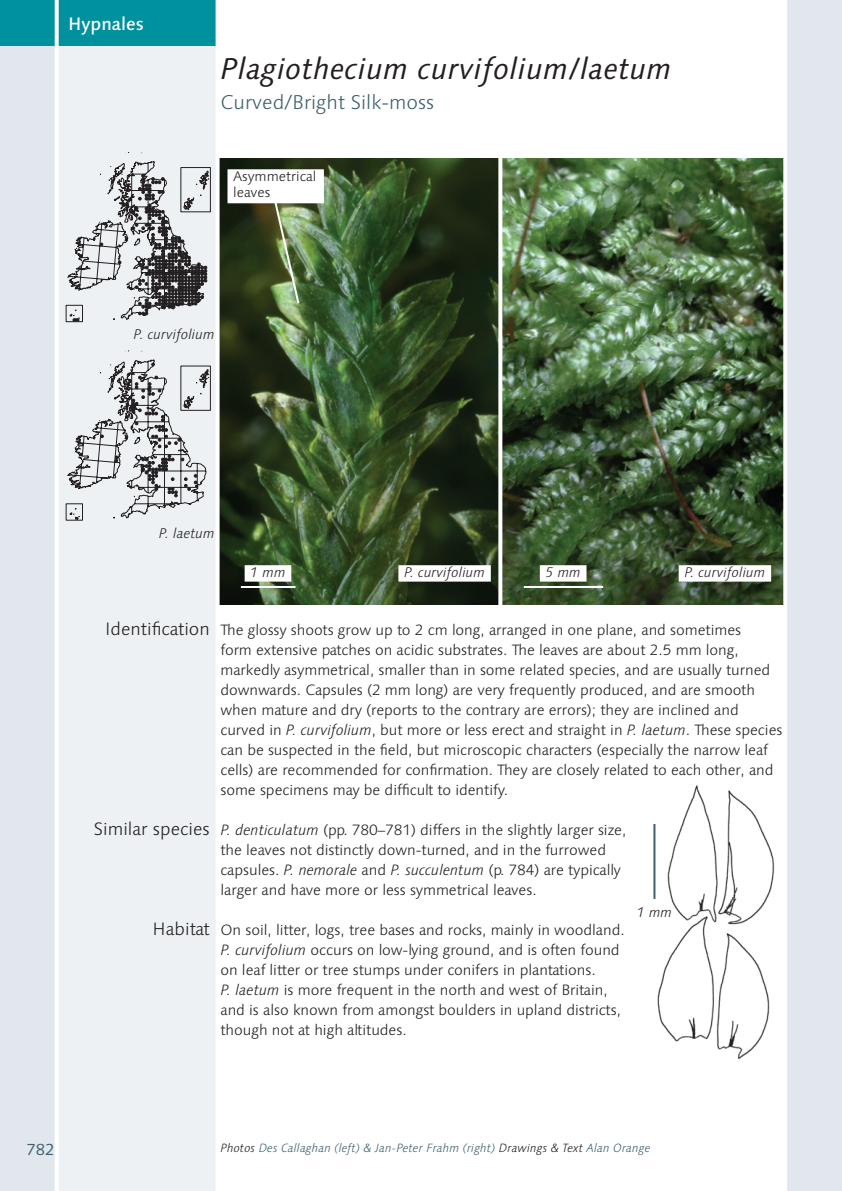
<style>
.page{position:relative;width:842px;height:1191px;background:#fff}
.page>*{position:absolute;margin:0;border:0;box-sizing:border-box;transform-origin:0 0}
.Title_1_Moss_Species{font:italic 30px "Linotype Syntax";letter-spacing:.01em;color:#231f20}
.Title_3_Moss_English{font:300 20px "Linotype Syntax";color:#3f5f6e}
.Text_Subheads_Right{font:300 18px "Linotype Syntax";color:#231f20}
.Title_4_Order_Name{font:500 18px "Linotype Syntax";color:#fff}
.t1{font:16px "Linotype Syntax";color:#3f5f6e}
.Text_Body{font:300 15px/20px "Linotype Syntax";letter-spacing:-.005em;color:#231f20}
.Photo_Scale_Bar_With{font:italic 300 14px "Linotype Syntax";color:#231f20}
.Drawing_Scale_Bar{font:italic 300 14px "Linotype Syntax";color:#231f20}
.Photo_Annotation_Wit{font:300 14px/16px "Linotype Syntax";color:#231f20}
.Photo_Annotation_Wit-2{font:italic 300 14px "Linotype Syntax";color:#231f20}
.Text_Credits{font:italic 300 12px "Linotype Syntax";color:#3f5f6e}
.s1{font-style:normal}
.s2{font-style:italic}
.s3{color:#231f20}
</style>
<div class="page">
<img style="left:220px;top:159px;width:563px;height:445px">
<hr style="left:241px;top:586px;width:54px;height:2px;background:#fff">
<div style="left:245px;top:565px;width:46px;height:16px;background:#fff"></div>
<div style="left:679px;top:565px;width:92px;height:16px;background:#fff"></div>
<hr style="left:524px;top:586px;width:79px;height:2px;background:#fff">
<div style="left:540px;top:565px;width:46px;height:16px;background:#fff"></div>
<div style="left:398px;top:565px;width:93px;height:16px;background:#fff"></div>
<svg style="left:498px;top:158px;width:4px;height:447px"></svg>
<div style="left:0;top:0;width:218px;height:1191px;background:#edf1f4"></div>
<div style="left:0;top:0;width:57px;height:1191px;background:#e1e7ec"></div>
<div style="left:0;top:0;width:218px;height:45px;background:#00919f"></div>
<hr style="left:55px;top:0;width:4px;height:1191px;background:#fff">
<svg style="left:66px;top:152px;width:144px;height:170px"></svg>
<svg style="left:66px;top:350px;width:144px;height:170px"></svg>
<div style="left:785px;top:0;width:57px;height:1191px;background:#e1e7ec"></div>
<hr style="left:216px;top:0;width:4px;height:1191px;background:#fff">
<hr style="left:783px;top:0;width:4px;height:1191px;background:#fff">
<img style="left:273px;top:203px;width:28px;height:102px">
<div style="left:227px;top:169px;width:97px;height:34px;background:#fff"></div>
<img style="left:657px;top:785px;width:118px;height:274px">
<hr style="left:653px;top:824px;width:2px;height:75px;background:#3f5f6e">
<p class="Title_4_Order_Name" style="left:68px;top:13px;width:77px">Hypnales</p>
<p class="Title_1_Moss_Species" style="left:220px;top:51px;width:453px">Plagiothecium curvifolium<span class="s1">/</span>laetum</p>
<p class="Title_3_Moss_English" style="left:220px;top:90px;width:215px">Curved/Bright Silk-moss</p>
<p class="Photo_Annotation_Wit" style="left:233px;top:169px;width:85px">Asymmetrical leaves</p>
<p class="Drawing_Scale_Bar" style="left:134px;top:326px;width:83px">P. curvifolium</p>
<p class="t1" style="left:26px;top:1139px;width:30px">782</p>
<p class="Drawing_Scale_Bar" style="left:159px;top:524px;width:57px">P. laetum</p>
<p class="Photo_Annotation_Wit-2" style="left:250px;top:564px;width:37px">1 mm</p>
<p class="Photo_Scale_Bar_With" style="left:404px;top:564px;width:83px">P. curvifolium</p>
<p class="Photo_Annotation_Wit-2" style="left:545px;top:564px;width:37px">5 mm</p>
<p class="Photo_Scale_Bar_With" style="left:684px;top:564px;width:83px">P. curvifolium</p>
<p class="Text_Subheads_Right" style="left:105px;top:618px;width:106px">Identification</p>
<p class="Text_Subheads_Right" style="left:94px;top:818px;width:117px">Similar species</p>
<p class="Text_Subheads_Right" style="left:153px;top:918px;width:59px">Habitat</p>
<p class="Text_Body" style="left:220px;top:620px;width:563px">The glossy shoots grow up to 2 cm long, arranged in one plane, and sometimes<br>form extensive patches on acidic substrates. The leaves are about 2.5 mm long, markedly asymmetrical, smaller than in some related species, and are usually turned downwards. Capsules (2 mm long) are very frequently produced, and are smooth when mature and dry (reports to the contrary are errors); they are inclined and curved in <span class="s2">P. curvifolium</span>, but more or less erect and straight in <span class="s2">P. laetum</span>. These species can be suspected in the field, but microscopic characters (especially the narrow leaf cells) are recommended for confirmation. They are closely related to each other, and some specimens may be difficult to identify.</p>
<p class="Text_Body" style="left:220px;top:820px;width:407px"><span class="s2">P. denticulatum</span> (pp. 780–781) differs in the slightly larger size, the leaves not distinctly down-turned, and in the furrowed capsules. <span class="s2">P. nemorale</span> and <span class="s2">P. succulentum</span> (p. 784) are typically larger and have more or less symmetrical leaves.</p>
<p class="Text_Body" style="left:220px;top:920px;width:406px">On soil, litter, logs, tree bases and rocks, mainly in woodland.<br><span class="s2">P. curvifolium</span> occurs on low-lying ground, and is often found on leaf litter or tree stumps under conifers in plantations.<br><span class="s2">P. laetum</span> is more frequent in the north and west of Britain, and is also known from amongst boulders in upland districts, though not at high altitudes.</p>
<p class="Drawing_Scale_Bar" style="left:637px;top:904px;width:37px">1 mm</p>
<p class="Text_Credits" style="left:220px;top:1140px;width:431px"><span class="s3">Photos</span> Des Callaghan (left) &amp; Jan-Peter Frahm (right) <span class="s3">Drawings &amp; Text</span> Alan Orange</p>
</div>
